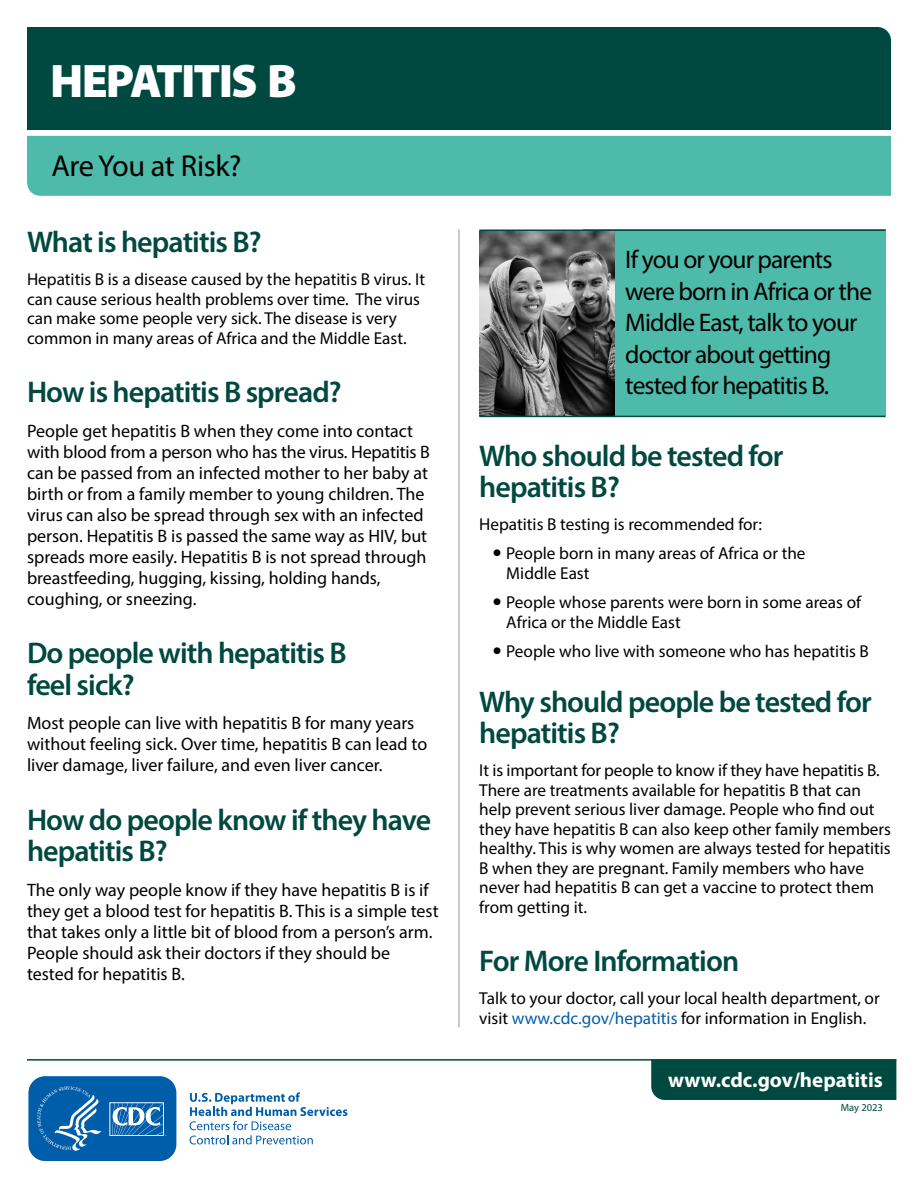
<style>
.page{position:relative;width:918px;height:1188px;background:#fff}
.page>*{position:absolute;margin:0;border:0;box-sizing:border-box;transform-origin:0 0}
.Tile_-_English{font:900 47.25px "Myriad Pro";letter-spacing:-.04em;color:#fff}
.t1{font:30.3px "Myriad Pro";letter-spacing:-.015em;color:#000}
.headline{font:600 30px/31.5px "Myriad Pro";letter-spacing:-.03em;color:#004940}
.Heading_1{font:25.5px/31.5px "Myriad Pro";letter-spacing:-.035em;color:#000}
.t2{font:700 21px "Myriad Pro";color:#fff}
.body_text{font:18px/21px "Myriad Pro";color:#000}
.body_text-2{font:17.25px/19.5px "Myriad Pro";color:#000}
.Bullet{font:17.25px/19.5px "Myriad Pro";color:#000}
.List_Paragraph{font:10.5px "Myriad Pro";color:#004940}
.s1{font-weight:900;font-size:24px}
.s2{color:#005daa}
</style>
<div class="page">
<hr style="left:459px;top:230px;width:1px;height:797px;background:#939598">
<hr style="left:27px;top:1059px;width:869px;height:2px;background:#004940">
<div style="left:583px;top:230px;width:303px;height:186px;background:#4ebaaa"></div>
<div style="left:651px;top:1059px;width:245px;height:41px;background:#004940"></div>
<div style="left:27px;top:136px;width:864px;height:60px;background:#4ebaaa"></div>
<div style="left:27px;top:27px;width:864px;height:103px;background:#004940"></div>
<img style="left:479px;top:231px;width:136px;height:185px">
<svg style="left:190px;top:1092px;width:157px;height:52px"></svg>
<svg style="left:28px;top:1076px;width:149px;height:86px"></svg>
<hr style="left:479px;top:230px;width:407px;height:1px;background:#004940">
<hr style="left:479px;top:416px;width:407px;height:1px;background:#004940">
<p class="Tile_-_English" style="left:50px;top:49px;width:248px">HEPATITIS B</p>
<p class="t1" style="left:51px;top:147px;width:192px">Are You at Risk?</p>
<p class="headline" style="left:27px;top:225px;width:236px">What is hepatitis B?</p>
<p class="body_text-2" style="left:27px;top:269px;width:400px">Hepatitis B is a disease caused by the hepatitis B virus. It can cause serious health problems over time. The virus can make some people very sick. The disease is very common in many areas of Africa and the Middle East.</p>
<p class="headline" style="left:27px;top:375px;width:316px">How is hepatitis B spread?</p>
<p class="body_text" style="left:27px;top:420px;width:404px">People get hepatitis B when they come into contact with blood from a person who has the virus. Hepatitis B can be passed from an infected mother to her baby at birth or from a family member to young children. The virus can also be spread through sex with an infected person. Hepatitis B is passed the same way as HIV, but spreads more easily. Hepatitis B is not spread through breastfeeding, hugging, kissing, holding hands, coughing, or sneezing.</p>
<p class="headline" style="left:27px;top:636px;width:321px">Do people with hepatitis B feel sick?</p>
<p class="body_text" style="left:27px;top:712px;width:402px">Most people can live with hepatitis B for many years without feeling sick. Over time, hepatitis B can lead to liver damage, liver failure, and even liver cancer.</p>
<p class="headline" style="left:27px;top:803px;width:406px">How do people know if they have hepatitis B?</p>
<p class="body_text" style="left:27px;top:879px;width:413px">The only way people know if they have hepatitis B is if they get a blood test for hepatitis B. This is a simple test that takes only a little bit of blood from a person’s arm.<br>People should ask their doctors if they should be tested for hepatitis B.</p>
<p class="Heading_1" style="left:625px;top:244px;width:248px">If you or your parents were born in Africa or the<br>Middle East, talk to your doctor about getting tested for hepatitis B.</p>
<p class="headline" style="left:479px;top:439px;width:306px">Who should be tested for hepatitis B?</p>
<p class="body_text-2" style="left:479px;top:514px;width:284px">Hepatitis B testing is recommended for:</p>
<p class="Bullet" style="left:506px;top:544px;width:301px;text-indent:-14px"><span class="s1">•</span> People born in many areas of Africa or the<br>Middle East</p>
<p class="Bullet" style="left:506px;top:592px;width:357px;text-indent:-14px"><span class="s1">•</span> People whose parents were born in some areas of<br>Africa or the Middle East</p>
<p class="Bullet" style="left:493px;top:641px;width:378px"><span class="s1">•</span> People who live with someone who has hepatitis B</p>
<p class="headline" style="left:479px;top:685px;width:394px">Why should people be tested for hepatitis B?</p>
<p class="body_text-2" style="left:479px;top:760px;width:413px">It is important for people to know if they have hepatitis B.<br>There are treatments available for hepatitis B that can help prevent serious liver damage. People who find out they have hepatitis B can also keep other family members healthy. This is why women are always tested for hepatitis B when they are pregnant. Family members who have never had hepatitis B can get a vaccine to protect them from getting it.</p>
<p class="headline" style="left:479px;top:944px;width:262px">For More Information</p>
<p class="body_text-2" style="left:479px;top:988px;width:402px">Talk to your doctor, call your local health department, or visit <span class="s2">www.cdc.gov/hepatitis</span> for information in English.</p>
<p class="t2" style="left:668px;top:1066px;width:216px">www.cdc.gov/hepatitis</p>
<p class="List_Paragraph" style="left:841px;top:1101px;width:44px">May 2023</p>
</div>
